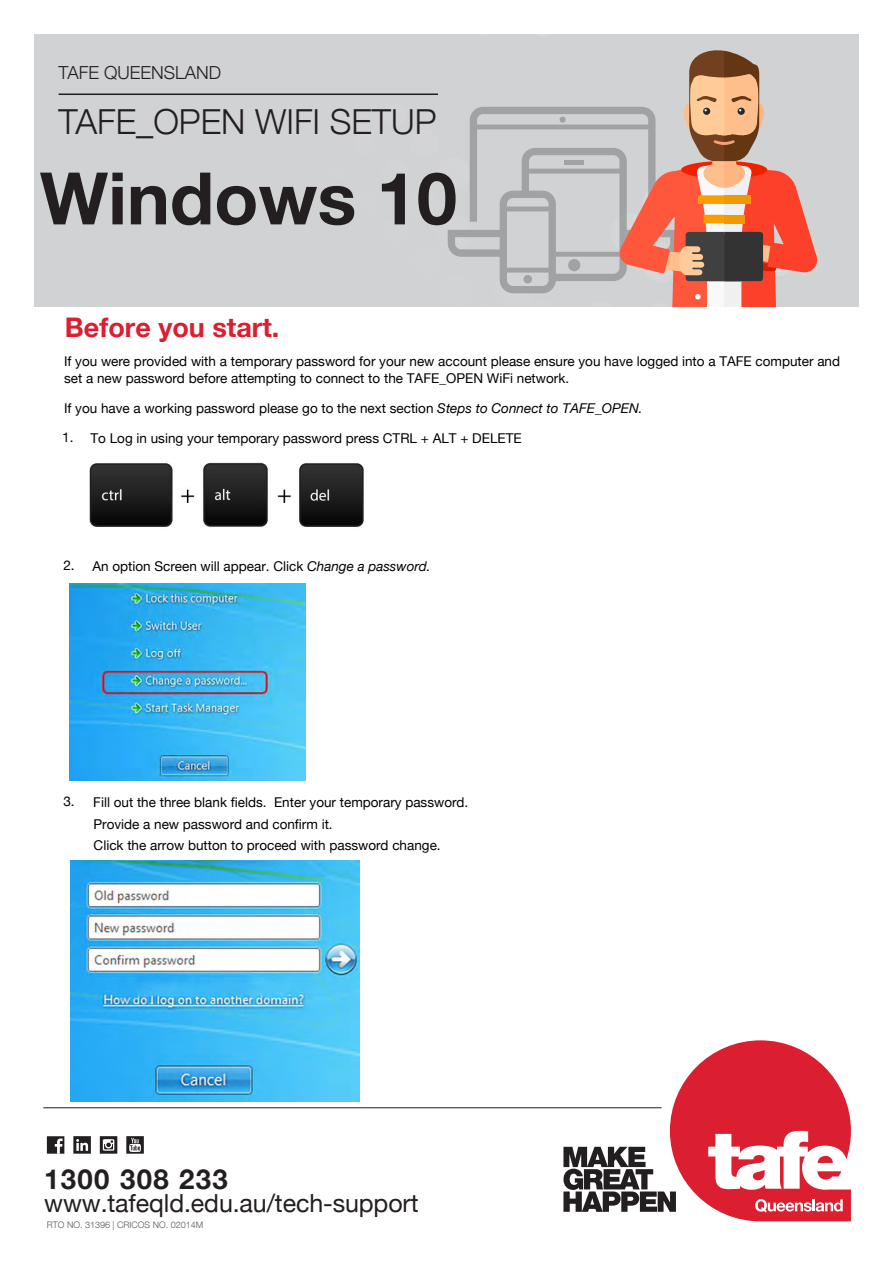
<style>
.page{position:relative;width:893px;height:1263px;background:#fff}
.page>*{position:absolute;margin:0;border:0;box-sizing:border-box;transform-origin:0 0}
.t1{font:700 72.45px "Helvetica Neue";color:#231f20}
.t2{font:300 34.5px "Helvetica Neue LT Com";color:#231f20}
.t3{font:700 27.6px "Helvetica Neue";letter-spacing:.05em;color:#231f20}
.t4{font:700 27px "Helvetica Neue";color:#db1e30}
.t5{font:25.05px "Helvetica Neue";letter-spacing:-.005em;color:#231f20}
.t6{font:300 18px "Helvetica Neue LT Com";color:#231f20}
.t7{font:13.5px/21.6px "Helvetica Neue";color:#000}
.t8{font:300 9px "Helvetica Neue LT Com";color:#57585a}
.s1{font-style:italic}
</style>
<div class="page">
<div style="left:34px;top:35px;width:824px;height:272px;background:#d1d2d4"></div>
<hr style="left:59px;top:94px;width:379px;height:1px;background:#231f20">
<hr style="left:43px;top:1107px;width:637px;height:1px;background:#231f20">
<svg style="left:47px;top:1136px;width:17px;height:18px"></svg>
<svg style="left:73px;top:1136px;width:18px;height:18px"></svg>
<svg style="left:126px;top:1136px;width:18px;height:18px"></svg>
<svg style="left:100px;top:1136px;width:17px;height:18px"></svg>
<svg style="left:563px;top:1040px;width:288px;height:181px"></svg>
<svg style="left:295px;top:50px;width:523px;height:257px"></svg>
<img style="left:89px;top:462px;width:275px;height:65px">
<img style="left:71px;top:860px;width:288px;height:241px">
<img style="left:69px;top:584px;width:237px;height:197px">
<p class="t6" style="left:59px;top:61px;width:164px">TAFE QUEENSLAND</p>
<p class="t2" style="left:59px;top:101px;width:379px">TAFE_OPEN WIFI SETUP</p>
<p class="t1" style="left:40px;top:142px;width:419px">Windows 10</p>
<h3 class="t4" style="left:65px;top:306px;width:216px">Before you start.</h3>
<p class="t7" style="left:64px;top:354px;width:778px;line-height:16.2px">If you were provided with a temporary password for your new account please ensure you have logged into a TAFE computer and set a new password before attempting to connect to the TAFE_OPEN WiFi network.</p>
<p class="t7" style="left:62px;top:394px;width:582px;line-height:29.5px">If you have a working password please go to the next section <span class="s1">Steps to Connect to TAFE_OPEN.<br></span>1.</p>
<p class="t7" style="left:91px;top:428px;width:433px">To Log in using your temporary password press CTRL + ALT + DELETE</p>
<p class="t7" style="left:63px;top:555px;width:13px">2.</p>
<p class="t7" style="left:92px;top:556px;width:340px">An option Screen will appear. Click <span class="s1">Change a password.</span></p>
<p class="t7" style="left:63px;top:791px;width:13px">3.</p>
<p class="t7" style="left:93px;top:792px;width:377px">Fill out the three blank fields. Enter your temporary password.<br>Provide a new password and confirm it.<br>Click the arrow button to proceed with password change.</p>
<h3 class="t3" style="left:44px;top:1157px;width:185px">1300 308 233</h3>
<h3 class="t5" style="left:44px;top:1185px;width:376px">www.tafeqld.edu.au/tech-support</h3>
<p class="t8" style="left:47px;top:1219px;width:158px">RTO NO. 31396 | CRICOS NO. 02014M</p>
</div>
